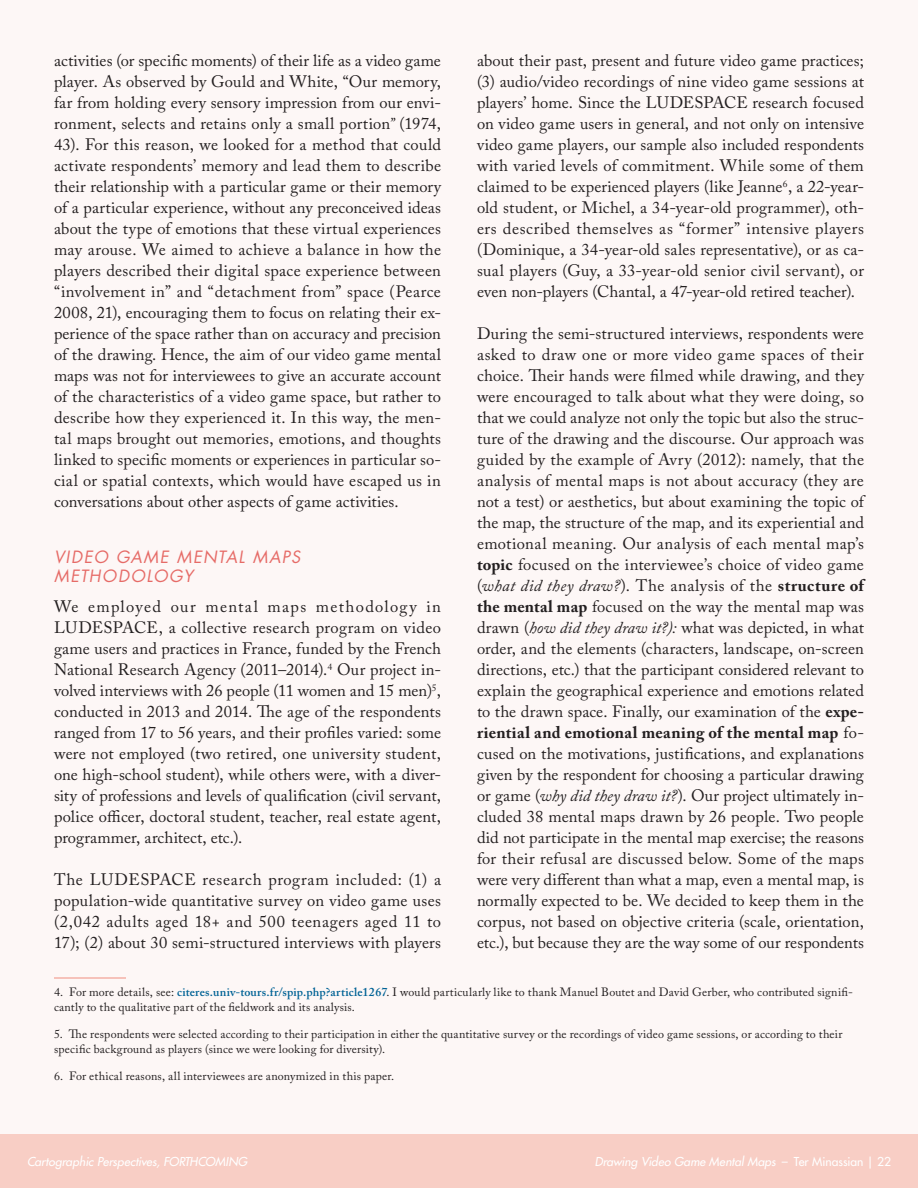
<style>
.page{position:relative;width:918px;height:1188px;background:#fff}
.page>*{position:absolute;margin:0;border:0;box-sizing:border-box;transform-origin:0 0}
.Main_Body_Text{font:16.5px/21px "Adobe Caslon Pro";letter-spacing:.01em;color:#231f20;text-align:justify}
.Lesser_Header{font:italic 16.5px/19.5px "Futura Std";letter-spacing:.075em;color:#e66b67}
.Footnotes{font:12px/15px "Adobe Caslon Pro";letter-spacing:.015em;color:#231f20}
.t1{font:italic 500 12px "Futura Std";letter-spacing:.005em;color:#fff}
.s1{font-style:italic}
.s2{font-weight:600;color:#006295}
.s3{font-weight:700}
.s4{font-style:normal}
</style>
<div class="page">
<div style="left:0;top:1134px;width:918px;height:54px;background:#f8cec5"></div>
<div style="left:0;top:0;width:918px;height:1134px;background:#fdf7f6"></div>
<hr style="left:54px;top:977px;width:72px;height:2px;background:#f4b1a7">
<p class="Main_Body_Text" style="left:54px;top:50px;width:389px">activities (or specific moments) of their life as a video game player. As observed by Gould and White, “Our memory, far from holding every sensory impression from our envi&shy;ronment, selects and retains only a small portion<span class="s1">”</span> (1974, 43). For this reason, we looked for a method that could activate respondents’ memory and lead them to describe their relationship with a particular game or their memory of a particular experience, without any preconceived ideas about the type of emotions that these virtual experiences may arouse. We aimed to achieve a balance in how the players described their digital space experience between “involvement in” and “detachment from” space (Pearce 2008, 21), encouraging them to focus on relating their ex&shy;perience of the space rather than on accuracy and precision of the drawing. Hence, the aim of our video game mental maps was not for interviewees to give an accurate account of the characteristics of a video game space, but rather to describe how they experienced it. In this way, the men&shy;tal maps brought out memories, emotions, and thoughts linked to specific moments or experiences in particular so&shy;cial or spatial contexts, which would have escaped us in conversations about other aspects of game activities.</p>
<p class="Lesser_Header" style="left:54px;top:547px;width:248px">VIDEO GAME MENTAL MAPS<br>METHODOLOGY</p>
<p class="Main_Body_Text" style="left:54px;top:596px;width:389px">We employed our mental maps methodology in LUDESPACE, a collective research program on video game users and practices in France, funded by the French National Research Agency (2011–2014).<sup>4</sup> Our project in&shy;volved interviews with 26 people (11 women and 15 men)<sup>5</sup>, conducted in 2013 and 2014. The age of the respondents ranged from 17 to 56 years, and their profiles varied: some were not employed (two retired, one university student, one high-school student), while others were, with a diver&shy;sity of professions and levels of qualification (civil servant, police officer, doctoral student, teacher, real estate agent, programmer, architect, etc.).</p>
<p class="Main_Body_Text" style="left:54px;top:869px;width:389px">The LUDESPACE research program included: (1) a population-wide quantitative survey on video game uses (2,042 adults aged 18+ and 500 teenagers aged 11 to 17); (2) about 30 semi-structured interviews with players</p>
<p class="Footnotes" style="left:54px;top:984px;width:801px">4. For more details, see: <span class="s2">citeres.univ-tours.fr/spip.php?article1267</span>. I would particularly like to thank Manuel Boutet and David Gerber, who contributed signifi&shy;cantly to the qualitative part of the fieldwork and its analysis.</p>
<p class="Footnotes" style="left:54px;top:1026px;width:790px">5. The respondents were selected according to their participation in either the quantitative survey or the recordings of video game sessions, or according to their specific background as players (since we were looking for diversity).</p>
<p class="Footnotes" style="left:54px;top:1068px;width:342px">6. For ethical reasons, all interviewees are anonymized in this paper.</p>
<p class="Main_Body_Text" style="left:477px;top:50px;width:389px">about their past, present and future video game practices; (3) audio/video recordings of nine video game sessions at players’ home. Since the LUDESPACE research focused on video game users in general, and not only on intensive video game players, our sample also included respondents with varied levels of commitment. While some of them claimed to be experienced players (like Jeanne<sup>6</sup>, a 22-year&shy;old student, or Michel, a 34-year-old programmer), oth&shy;ers described themselves as “former” intensive players (Dominique, a 34-year-old sales representative), or as ca&shy;sual players (Guy, a 33-year-old senior civil servant), or even non-players (Chantal, a 47-year-old retired teacher).</p>
<p class="Main_Body_Text" style="left:477px;top:323px;width:391px;text-align:left">During the semi-structured interviews, respondents were asked to draw one or more video game spaces of their choice. Their hands were filmed while drawing, and they were encouraged to talk about what they were doing, so that we could analyze not only the topic but also the struc&shy;ture of the drawing and the discourse. Our approach was guided by the example of Avry (2012): namely, that the analysis of mental maps is not about accuracy (they are not a test) or aesthetics, but about examining the topic of the map, the structure of the map, and its experiential and emotional meaning. Our analysis of each mental map’s <span class="s3">topic</span> focused on the interviewee’s choice of video game (<span class="s1">what did they draw?</span>). The analysis of the <span class="s3">structure of the mental map</span> focused on the way the mental map was drawn (<span class="s1">how did they draw it?):</span> what was depicted, in what order, and the elements (characters, landscape, on-screen directions, etc.) that the participant considered relevant to explain the geographical experience and emotions related to the drawn space. Finally, our examination of the <span class="s3">expe&shy;riential and emotional meaning of the mental map</span> fo&shy;cused on the motivations, justifications, and explanations given by the respondent for choosing a particular drawing or game (<span class="s1">why did they draw it?</span>). Our project ultimately in&shy;cluded 38 mental maps drawn by 26 people. Two people did not participate in the mental map exercise; the reasons for their refusal are discussed below. Some of the maps were very different than what a map, even a mental map, is normally expected to be. We decided to keep them in the corpus, not based on objective criteria (scale, orientation, etc.), but because they are the way some of our respondents</p>
<p class="t1" style="left:27px;top:1154px;width:222px">Cartographic Perspectives, FORTHCOMING</p>
<p class="t1" style="left:595px;top:1154px;width:298px">Drawing Video Game Mental Maps <span class="s4">– Ter Minassian | 22</span></p>
</div>
